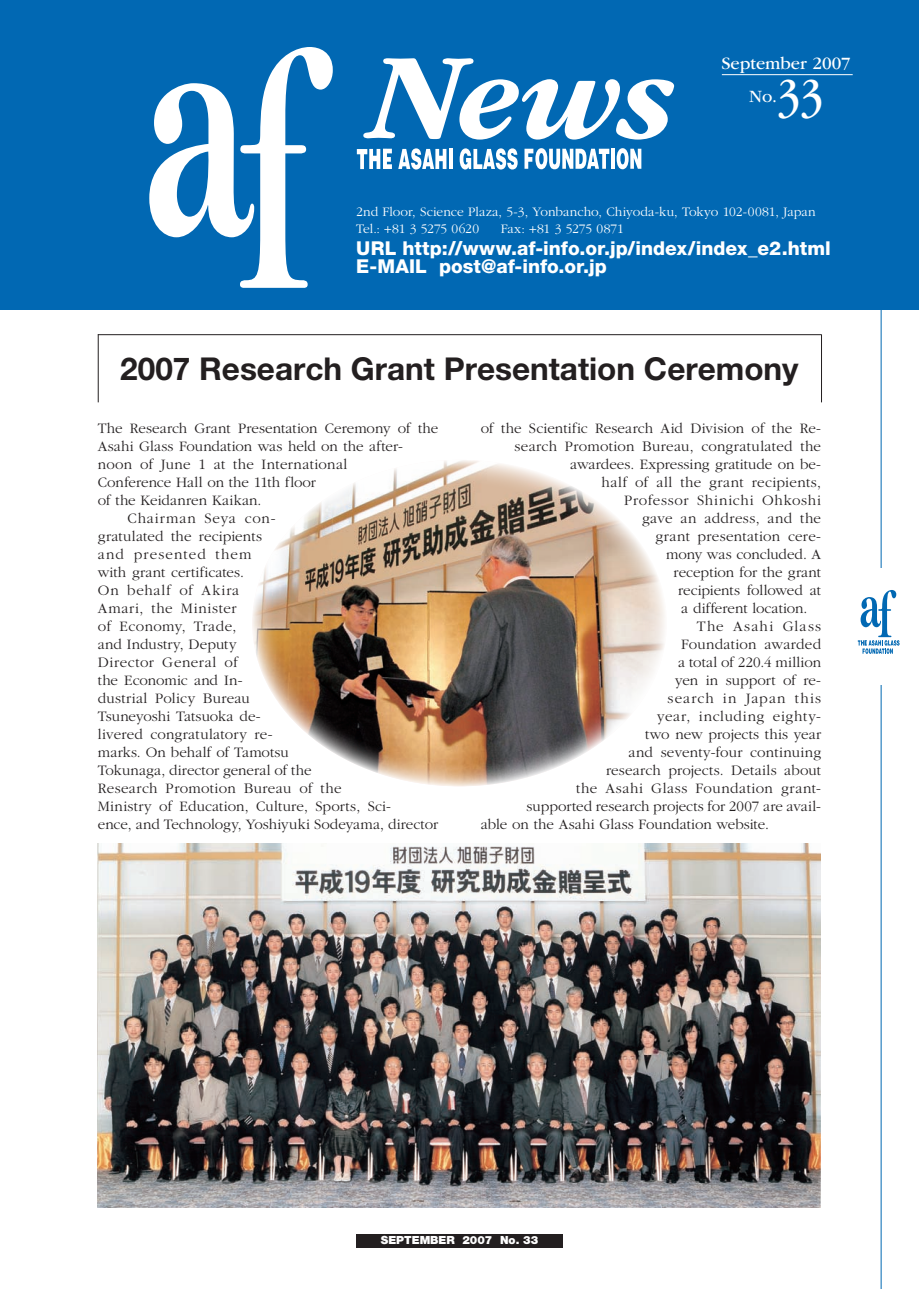
<style>
.page{position:relative;width:919px;height:1289px;background:#fff}
.page>*{position:absolute;margin:0;border:0;box-sizing:border-box;transform-origin:0 0}
.t1{font:italic 700 127.5px "ITC Garamond Std";color:#fff}
.t2{font:54px "ITC Garamond Std";color:#fff;scale:.8 1}
.t3{font:700 31.5px "Helvetica Neue LT Std";color:#231f20}
.t4{font:800 19.2px/18px "Helvetica Neue LT Std";color:#fff}
.t5{font:18px/33px "ITC Garamond Std";color:#fff}
.t6{font:300 15px "ITC Garamond Std";letter-spacing:.01em;color:#231f20}
.t7{font:300 15px "ITC Garamond Std";letter-spacing:.045em;color:#231f20}
.t8{font:300 15px "ITC Garamond Std";letter-spacing:.035em;color:#231f20}
.t9{font:300 15px "ITC Garamond Std";letter-spacing:.055em;color:#231f20}
.t10{font:300 15px "ITC Garamond Std";letter-spacing:.075em;color:#231f20}
.t11{font:300 15px "ITC Garamond Std";letter-spacing:.07em;color:#231f20}
.t12{font:300 15px "ITC Garamond Std";letter-spacing:.03em;color:#231f20}
.t13{font:300 13.5px/16.5px "ITC Garamond Std";color:#fff}
.t14{font:900 11.25px "Helvetica Neue LT Std";color:#fff}
</style>
<div class="page">
<hr style="left:880px;top:0;width:1px;height:1288px;background:#0168b3">
<div style="left:850px;top:568px;width:56px;height:117px;background:#fff"></div>
<div style="left:356px;top:1234px;width:207px;height:13px;background:#231f20"></div>
<svg style="left:857px;top:590px;width:42px;height:64px"></svg>
<div style="left:0;top:0;width:918px;height:310px;background:#0168b3"></div>
<svg style="left:149px;top:47px;width:184px;height:241px"></svg>
<hr style="left:721px;top:74px;width:131px;height:1px;background:#fff">
<svg style="left:449px;top:149px;width:3px;height:20px"></svg>
<hr style="left:611px;top:149px;width:3px;height:20px;background:#fff">
<svg style="left:357px;top:149px;width:35px;height:20px"></svg>
<svg style="left:398px;top:148px;width:48px;height:21px"></svg>
<svg style="left:459px;top:148px;width:58px;height:21px"></svg>
<svg style="left:524px;top:148px;width:85px;height:21px"></svg>
<svg style="left:616px;top:148px;width:25px;height:21px"></svg>
<img style="left:252px;top:460px;width:414px;height:326px;border-radius:50%">
<img style="left:98px;top:843px;width:722px;height:363px">
<hr style="left:98px;top:334px;width:1px;height:68px;background:#231f20">
<hr style="left:821px;top:334px;width:1px;height:68px;background:#231f20">
<hr style="left:98px;top:334px;width:723px;height:1px;background:#231f20">
<h1 class="t1" style="left:367px;top:27px;width:308px">News</h1>
<p class="t5" style="left:749px;top:47px;width:103px;text-indent:-28px">September 2007<br>No.</p>
<h2 class="t2" style="left:777px;top:68px;width:59px">33</h2>
<p class="t13" style="left:356px;top:204px;width:461px">2nd Floor, Science Plaza, 5-3, Yonbancho, Chiyoda-ku, Tokyo 102-0081, Japan<br>Tel.: +81 3 5275 0620</p>
<p class="t13" style="left:500px;top:220px;width:125px">Fax: +81 3 5275 0871</p>
<p class="t4" style="left:356px;top:239px;width:476px">URL http://www.af-info.or.jp/index/index_e2.html<br>E-MAIL post@af-info.or.jp</p>
<h3 class="t3" style="left:120px;top:349px;width:679px">2007 Research Grant Presentation Ceremony</h3>
<p class="t6" style="left:98px;top:420px;width:342px">The Research Grant Presentation Ceremony of the</p>
<p class="t6" style="left:98px;top:438px;width:307px">Asahi Glass Foundation was held on the after-</p>
<p class="t6" style="left:98px;top:456px;width:251px">noon of June 1 at the International</p>
<p class="t6" style="left:98px;top:474px;width:220px">Conference Hall on the 11th floor</p>
<p class="t6" style="left:98px;top:492px;width:165px">of the Keidanren Kaikan.</p>
<p class="t9" style="left:128px;top:510px;width:149px">Chairman Seya con-</p>
<p class="t6" style="left:98px;top:528px;width:166px">gratulated the recipients</p>
<p class="t10" style="left:98px;top:546px;width:155px">and presented them</p>
<p class="t6" style="left:98px;top:564px;width:148px">with grant certificates.</p>
<p class="t9" style="left:98px;top:582px;width:143px">On behalf of Akira</p>
<p class="t7" style="left:98px;top:600px;width:140px">Amari, the Minister</p>
<p class="t12" style="left:98px;top:618px;width:140px">of Economy, Trade,</p>
<p class="t6" style="left:98px;top:636px;width:140px">and Industry, Deputy</p>
<p class="t8" style="left:98px;top:654px;width:142px">Director General of</p>
<p class="t6" style="left:98px;top:672px;width:146px">the Economic and In-</p>
<p class="t6" style="left:98px;top:690px;width:154px">dustrial Policy Bureau</p>
<p class="t6" style="left:98px;top:708px;width:164px">Tsuneyoshi Tatsuoka de-</p>
<p class="t6" style="left:98px;top:726px;width:176px">livered congratulatory re-</p>
<p class="t6" style="left:98px;top:744px;width:193px">marks. On behalf of Tamotsu</p>
<p class="t6" style="left:98px;top:762px;width:215px">Tokunaga, director general of the</p>
<p class="t6" style="left:98px;top:780px;width:245px">Research Promotion Bureau of the</p>
<p class="t6" style="left:98px;top:798px;width:295px">Ministry of Education, Culture, Sports, Sci-</p>
<p class="t6" style="left:98px;top:816px;width:342px">ence, and Technology, Yoshiyuki Sodeyama, director</p>
<p class="t6" style="left:480px;top:420px;width:342px">of the Scientific Research Aid Division of the Re-</p>
<p class="t6" style="left:514px;top:438px;width:308px">search Promotion Bureau, congratulated the</p>
<p class="t6" style="left:570px;top:456px;width:252px">awardees. Expressing gratitude on be-</p>
<p class="t6" style="left:601px;top:474px;width:221px">half of all the grant recipients,</p>
<p class="t7" style="left:624px;top:492px;width:198px">Professor Shinichi Ohkoshi</p>
<p class="t6" style="left:642px;top:510px;width:180px">gave an address, and the</p>
<p class="t6" style="left:655px;top:528px;width:167px">grant presentation cere-</p>
<p class="t6" style="left:666px;top:546px;width:156px">mony was concluded. A</p>
<p class="t6" style="left:673px;top:564px;width:149px">reception for the grant</p>
<p class="t6" style="left:678px;top:582px;width:144px">recipients followed at</p>
<p class="t6" style="left:681px;top:600px;width:128px">a different location.</p>
<p class="t10" style="left:696px;top:618px;width:126px">The Asahi Glass</p>
<p class="t6" style="left:681px;top:636px;width:141px">Foundation awarded</p>
<p class="t6" style="left:678px;top:654px;width:144px">a total of 220.4 million</p>
<p class="t6" style="left:675px;top:672px;width:147px">yen in support of re-</p>
<p class="t11" style="left:667px;top:690px;width:155px">search in Japan this</p>
<p class="t7" style="left:657px;top:708px;width:165px">year, including eighty-</p>
<p class="t6" style="left:645px;top:726px;width:177px">two new projects this year</p>
<p class="t6" style="left:628px;top:744px;width:194px">and seventy-four continuing</p>
<p class="t6" style="left:606px;top:762px;width:216px">research projects. Details about</p>
<p class="t8" style="left:576px;top:780px;width:246px">the Asahi Glass Foundation grant-</p>
<p class="t6" style="left:526px;top:798px;width:296px">supported research projects for 2007 are avail-</p>
<p class="t6" style="left:480px;top:816px;width:290px">able on the Asahi Glass Foundation website.</p>
<p class="t14" style="left:381px;top:1233px;width:159px">SEPTEMBER 2007 No. 33</p>
</div>
